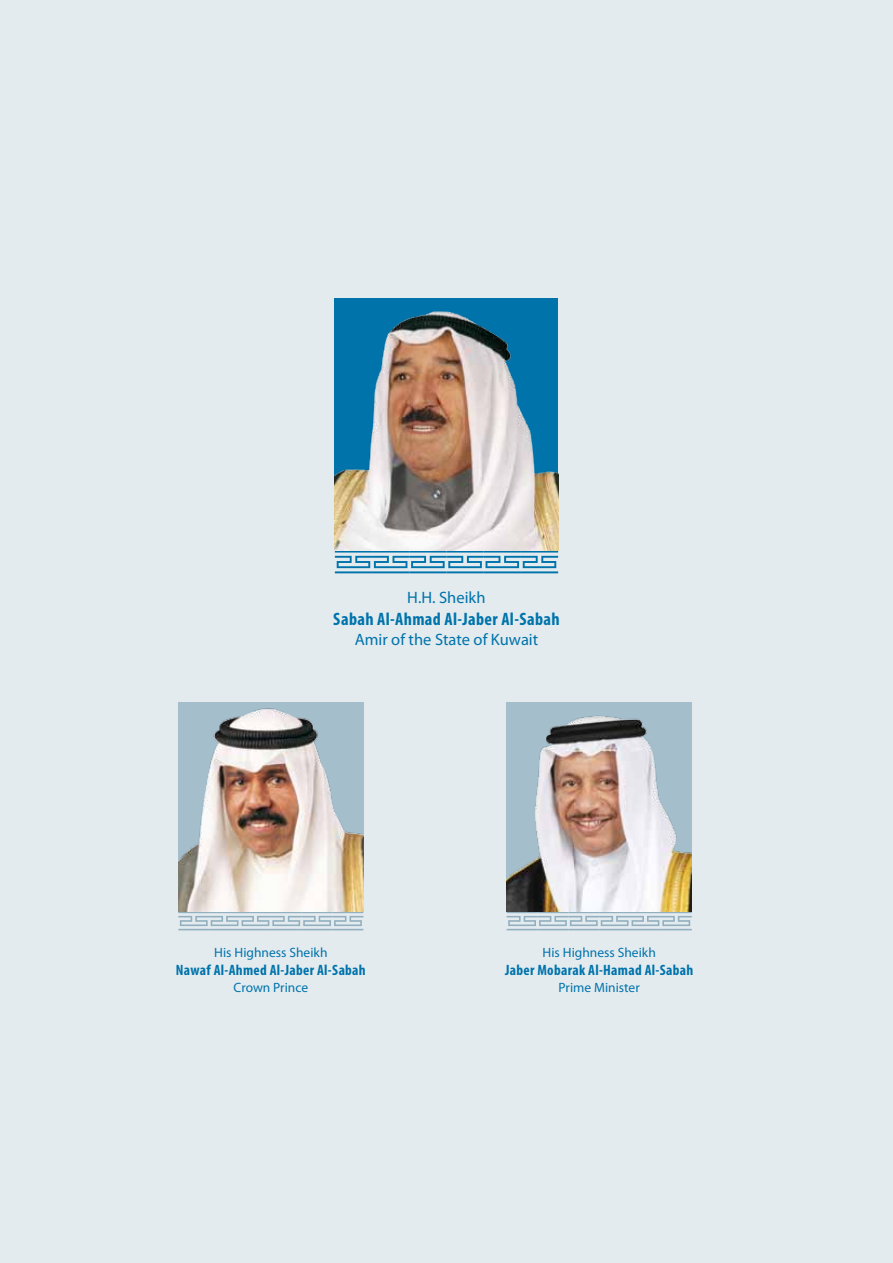
<style>
.page{position:relative;width:893px;height:1263px;background:#e3ebef}
.page>*{position:absolute;margin:0;border:0;box-sizing:border-box;transform-origin:0 0}
.t1{font:700 condensed 18px "Myriad Pro";letter-spacing:.02em;color:#0073ab}
.t2{font:16.5px "Myriad Pro";color:#0073ab}
.t3{font:700 condensed 15px "Myriad Pro";letter-spacing:.02em;color:#0073ab}
.t4{font:13.5px "Myriad Pro";color:#0073ab}
</style>
<div class="page">
<svg style="left:335px;top:551px;width:223px;height:22px"></svg>
<img style="left:335px;top:298px;width:223px;height:253px">
<svg style="left:178px;top:911px;width:185px;height:19px"></svg>
<img style="left:178px;top:702px;width:185px;height:209px">
<svg style="left:507px;top:911px;width:185px;height:19px"></svg>
<div style="left:507px;top:702px;width:185px;height:209px;background:#a4becc"></div>
<img style="left:507px;top:715px;width:185px;height:196px">
<p class="t2" style="left:407px;top:588px;width:80px">H.H. Sheikh</p>
<h1 class="t1" style="left:333px;top:608px;width:228px">Sabah Al-Ahmad Al-Jaber Al-Sabah</h1>
<p class="t2" style="left:355px;top:629px;width:185px">Amir of the State of Kuwait</p>
<p class="t4" style="left:214px;top:944px;width:115px">His Highness Sheikh</p>
<p class="t3" style="left:176px;top:961px;width:191px">Nawaf Al-Ahmed Al-Jaber Al-Sabah</p>
<p class="t4" style="left:234px;top:979px;width:76px">Crown Prince</p>
<p class="t4" style="left:542px;top:944px;width:115px">His Highness Sheikh</p>
<p class="t3" style="left:505px;top:961px;width:190px">Jaber Mobarak Al-Hamad Al-Sabah</p>
<p class="t4" style="left:559px;top:979px;width:83px">Prime Minister</p>
</div>
